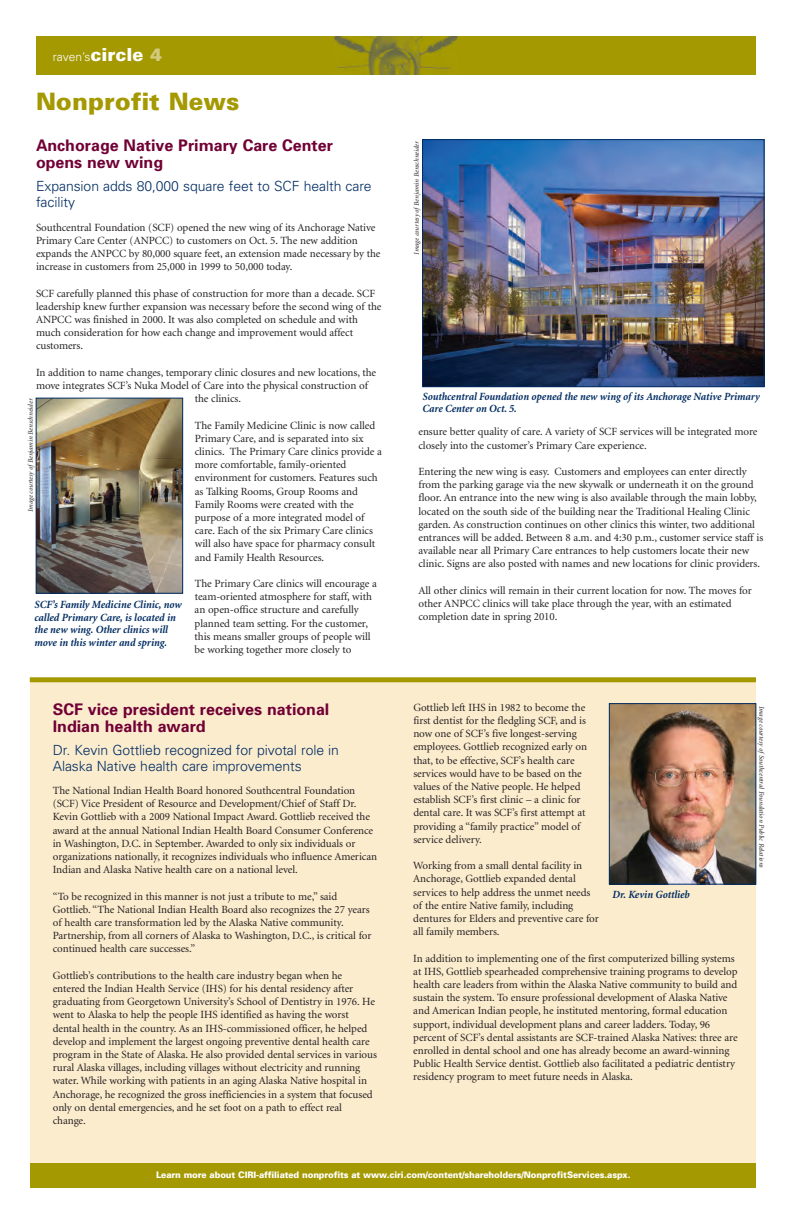
<style>
.page{position:relative;width:792px;height:1224px;background:#fff}
.page>*{position:absolute;margin:0;border:0;box-sizing:border-box;transform-origin:0 0}
.t1{font:900 24px "Univers";color:#a49901}
.t2{font:700 16px/17px "Univers";color:#710035}
.t3{font:300 14px/16px "Univers";letter-spacing:-.005em;color:#002c62}
.t4{font:300 12px "Univers";color:#fff}
.t5{font:11px/13.2px "Minion";letter-spacing:-.005em;color:#231f20}
.t6{font:italic 700 11px/12.5px "Minion";letter-spacing:-.005em;color:#002c62;scale:.95 1}
.t7{font:900 9px "Univers";letter-spacing:-.015em;color:#fff;scale:.95 1}
.t8{font:italic 7px "Minion";letter-spacing:-.005em;color:#231f20}
.s1{font-weight:900;font-size:18px}
.s2{font-weight:900;font-size:18px;color:#d2ca7e}
</style>
<div class="page">
<div style="left:31px;top:680px;width:725px;height:495px;background:#fbecce"></div>
<div style="left:36px;top:36px;width:720px;height:38px;background:#a49901"></div>
<img style="left:334px;top:36px;width:124px;height:38px">
<div style="left:30px;top:1163px;width:726px;height:25px;background:#a49901"></div>
<img style="left:424px;top:142px;width:338px;height:243px">
<div style="left:422px;top:140px;width:342px;height:247px;border:1px solid #002c62"></div>
<img style="left:38px;top:400px;width:143px;height:191px">
<div style="left:36px;top:398px;width:147px;height:195px;border:1px solid #002c62"></div>
<div style="left:30px;top:677px;width:726px;height:5px;background:#a49901"></div>
<img style="left:611px;top:706px;width:143px;height:176px">
<div style="left:609px;top:704px;width:147px;height:180px;border:1px solid #002c62"></div>
<p class="t4" style="left:53px;top:52px;width:111px">raven’s<span class="s1">circle</span> <span class="s2">4</span></p>
<h1 class="t1" style="left:36px;top:92px;width:205px">Nonprofit News</h1>
<h2 class="t2" style="left:36px;top:138px;width:299px">Anchorage Native Primary Care Center opens new wing</h2>
<p class="t3" style="left:36px;top:179px;width:337px">Expansion adds 80,000 square feet to SCF health care facility</p>
<p class="t5" style="left:36px;top:221px;width:346px">Southcentral Foundation (SCF) opened the new wing of its Anchorage Native Primary Care Center (ANPCC) to customers on Oct. 5. The new addition expands the ANPCC by 80,000 square feet, an extension made necessary by the increase in customers from 25,000 in 1999 to 50,000 today.</p>
<p class="t5" style="left:36px;top:287px;width:347px">SCF carefully planned this phase of construction for more than a decade. SCF leadership knew further expansion was necessary before the second wing of the ANPCC was finished in 2000. It was also completed on schedule and with much consideration for how each change and improvement would affect customers.</p>
<p class="t5" style="left:36px;top:367px;width:342px">In addition to name changes, temporary clinic closures and new locations, the</p>
<p class="t5" style="left:36px;top:380px;width:333px">move integrates SCF’s Nuka Model of Care into the physical construction of</p>
<p class="t5" style="left:195px;top:393px;width:48px">the clinics.</p>
<p class="t5" style="left:195px;top:419px;width:189px">The Family Medicine Clinic is now called Primary Care, and is separated into six clinics. The Primary Care clinics provide a more comfortable, family-oriented environment for customers. Features such as Talking Rooms, Group Rooms and Family Rooms were created with the purpose of a more integrated model of care. Each of the six Primary Care clinics will also have space for pharmacy consult and Family Health Resources.</p>
<p class="t5" style="left:195px;top:578px;width:184px">The Primary Care clinics will encourage a team-oriented atmosphere for staff, with an open-office structure and carefully planned team setting. For the customer, this means smaller groups of people will be working together more closely to</p>
<p class="t8" style="left:28px;top:512px;width:115px;rotate:-90deg">Image courtesy of Benjamin Benschneider</p>
<p class="t6" style="left:34px;top:599px;width:157px">SCF’s Family Medicine Clinic, now called Primary Care, is located in the new wing. Other clinics will move in this winter and spring.</p>
<h2 class="t2" style="left:53px;top:702px;width:278px">SCF vice president receives national<br>Indian health award</h2>
<p class="t3" style="left:53px;top:743px;width:288px">Dr. Kevin Gottlieb recognized for pivotal role in<br>Alaska Native health care improvements</p>
<p class="t5" style="left:53px;top:785px;width:326px">The National Indian Health Board honored Southcentral Foundation (SCF) Vice President of Resource and Development/Chief of Staff Dr.<br>Kevin Gottlieb with a 2009 National Impact Award. Gottlieb received the award at the annual National Indian Health Board Consumer Conference in Washington, D.C. in September. Awarded to only six individuals or organizations nationally, it recognizes individuals who influence American Indian and Alaska Native health care on a national level.</p>
<p class="t5" style="left:53px;top:890px;width:320px">“To be recognized in this manner is not just a tribute to me,” said Gottlieb. “The National Indian Health Board also recognizes the 27 years of health care transformation led by the Alaska Native community.<br>Partnership, from all corners of Alaska to Washington, D.C., is critical for continued health care successes.”</p>
<p class="t5" style="left:53px;top:970px;width:326px">Gottlieb’s contributions to the health care industry began when he entered the Indian Health Service (IHS) for his dental residency after graduating from Georgetown University’s School of Dentistry in 1976. He went to Alaska to help the people IHS identified as having the worst dental health in the country. As an IHS-commissioned officer, he helped develop and implement the largest ongoing preventive dental health care program in the State of Alaska. He also provided dental services in various rural Alaska villages, including villages without electricity and running water. While working with patients in an aging Alaska Native hospital in Anchorage, he recognized the gross inefficiencies in a system that focused only on dental emergencies, and he set foot on a path to effect real change.</p>
<p class="t8" style="left:414px;top:255px;width:115px;rotate:-90deg">Image courtesy of Benjamin Benschneider</p>
<p class="t6" style="left:422px;top:391px;width:357px">Southcentral Foundation opened the new wing of its Anchorage Native Primary<br>Care Center on Oct. 5.</p>
<p class="t5" style="left:419px;top:426px;width:341px">ensure better quality of care. A variety of SCF services will be integrated more closely into the customer’s Primary Care experience.</p>
<p class="t5" style="left:419px;top:466px;width:346px">Entering the new wing is easy. Customers and employees can enter directly from the parking garage via the new skywalk or underneath it on the ground floor. An entrance into the new wing is also available through the main lobby, located on the south side of the building near the Traditional Healing Clinic garden. As construction continues on other clinics this winter, two additional entrances will be added. Between 8 a.m. and 4:30 p.m., customer service staff is available near all Primary Care entrances to help customers locate their new clinic. Signs are also posted with names and new locations for clinic providers.</p>
<p class="t5" style="left:418px;top:585px;width:335px">All other clinics will remain in their current location for now. The moves for other ANPCC clinics will take place through the year, with an estimated completion date in spring 2010.</p>
<p class="t5" style="left:413px;top:702px;width:175px">Gottlieb left IHS in 1982 to become the first dentist for the fledgling SCF, and is now one of SCF’s five longest-serving employees. Gottlieb recognized early on that, to be effective, SCF’s health care services would have to be based on the values of the Native people. He helped establish SCF’s first clinic – a clinic for dental care. It was SCF’s first attempt at providing a “family practice” model of service delivery.</p>
<p class="t5" style="left:413px;top:860px;width:187px">Working from a small dental facility in Anchorage, Gottlieb expanded dental services to help address the unmet needs of the entire Native family, including dentures for Elders and preventive care for all family members.</p>
<p class="t5" style="left:413px;top:952px;width:326px">In addition to implementing one of the first computerized billing systems at IHS, Gottlieb spearheaded comprehensive training programs to develop health care leaders from within the Alaska Native community to build and sustain the system. To ensure professional development of Alaska Native and American Indian people, he instituted mentoring, formal education support, individual development plans and career ladders. Today, 96 percent of SCF’s dental assistants are SCF-trained Alaska Natives: three are enrolled in dental school and one has already become an award-winning Public Health Service dentist. Gottlieb also facilitated a pediatric dentistry residency program to meet future needs in Alaska.</p>
<p class="t6" style="left:612px;top:889px;width:83px">Dr. Kevin Gottlieb</p>
<p class="t8" style="left:764px;top:706px;width:164px;rotate:90deg">Image courtesy of Southcentral Foundation Public Relations</p>
<p class="t7" style="left:156px;top:1171px;width:501px">Learn more about CIRI-affiliated nonprofits at www.ciri.com/content/shareholders/NonprofitServices.aspx.</p>
</div>
